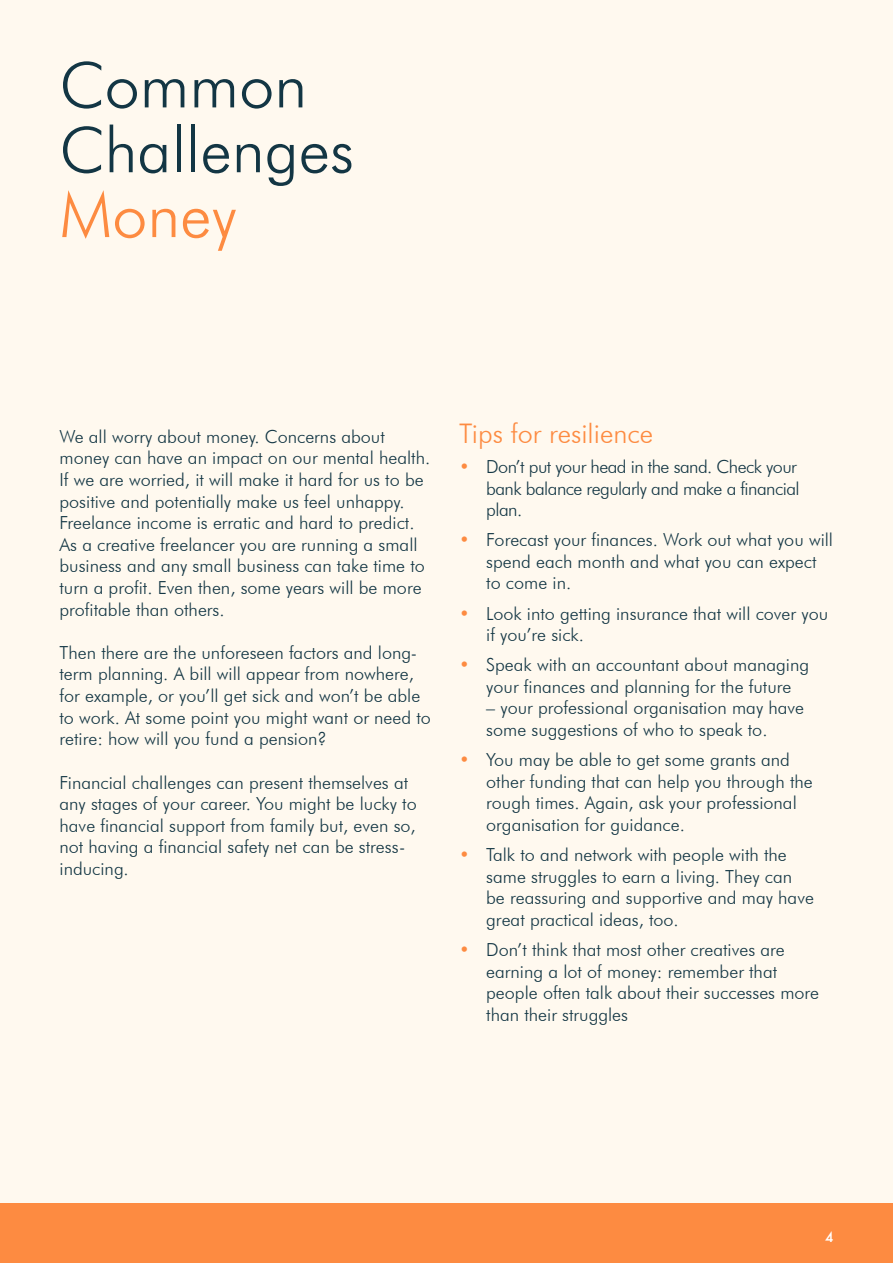
<style>
.page{position:relative;width:893px;height:1263px;background:#fff}
.page>*{position:absolute;margin:0;border:0;box-sizing:border-box;transform-origin:0 0}
.t1{font:300 63px/64.8px "Futura BT";color:#133644}
.t2{font:300 63px "Futura BT";color:#fd8b41}
.t3{font:300 27px "Futura BT";color:#fd8b41}
.t4{font:300 18px/21.6px "Futura BT";color:#133644}
.t5{font:300 18px/21.6px "Futura BT";letter-spacing:-.03em;color:#133644}
.t6{font:500 13.5px "Futura";color:#fff}
.s1{color:#fd8b41}
</style>
<div class="page">
<div style="left:0;top:0;width:893px;height:1220px;background:#fff9ef"></div>
<div style="left:0;top:1203px;width:893px;height:60px;background:#fd8b41"></div>
<h1 class="t1" style="left:60px;top:58px;width:296px">Common<br>Challenges</h1>
<h1 class="t2" style="left:60px;top:189px;width:179px">Money</h1>
<p class="t4" style="left:60px;top:427px;width:372px">We all worry about money. Concerns about money can have an impact on our mental health.<br>If we are worried, it will make it hard for us to be positive and potentially make us feel unhappy.<br>Freelance income is erratic and hard to predict.<br>As a creative freelancer you are running a small business and any small business can take time to turn a profit. Even then, some years will be more profitable than others.</p>
<p class="t4" style="left:60px;top:643px;width:373px">Then there are the unforeseen factors and long&shy;term planning. A bill will appear from nowhere, for example, or you’ll get sick and won’t be able to work. At some point you might want or need to retire: how will you fund a pension?</p>
<p class="t4" style="left:60px;top:773px;width:359px">Financial challenges can present themselves at any stages of your career. You might be lucky to have financial support from family but, even so, not having a financial safety net can be stress&shy;inducing.</p>
<h2 class="t3" style="left:459px;top:422px;width:196px">Tips for resilience</h2>
<p class="t5" style="left:486px;top:457px;width:315px;text-indent:-27px"><span class="s1">•</span> Don’t put your head in the sand. Check your bank balance regularly and make a financial plan.</p>
<p class="t4" style="left:486px;top:530px;width:348px;text-indent:-27px"><span class="s1">•</span> Forecast your finances. Work out what you will spend each month and what you can expect to come in.</p>
<p class="t4" style="left:486px;top:604px;width:343px;text-indent:-27px"><span class="s1">•</span> Look into getting insurance that will cover you if you’re sick.</p>
<p class="t4" style="left:459px;top:655px;width:351px;text-align:center"><span class="s1">•</span> Speak with an accountant about managing your finances and planning for the future</p>
<p class="t4" style="left:486px;top:699px;width:319px">– your professional organisation may have some suggestions of who to speak to.</p>
<p class="t4" style="left:486px;top:750px;width:328px;text-indent:-27px"><span class="s1">•</span> You may be able to get some grants and other funding that can help you through the rough times. Again, ask your professional organisation for guidance.</p>
<p class="t4" style="left:486px;top:845px;width:329px;text-indent:-27px"><span class="s1">•</span> Talk to and network with people with the same struggles to earn a living. They can be reassuring and supportive and may have great practical ideas, too.</p>
<p class="t4" style="left:486px;top:940px;width:334px;text-indent:-27px"><span class="s1">•</span> Don’t think that most other creatives are earning a lot of money: remember that people often talk about their successes more than their struggles</p>
<p class="t6" style="left:825px;top:1229px;width:10px">4</p>
</div>
